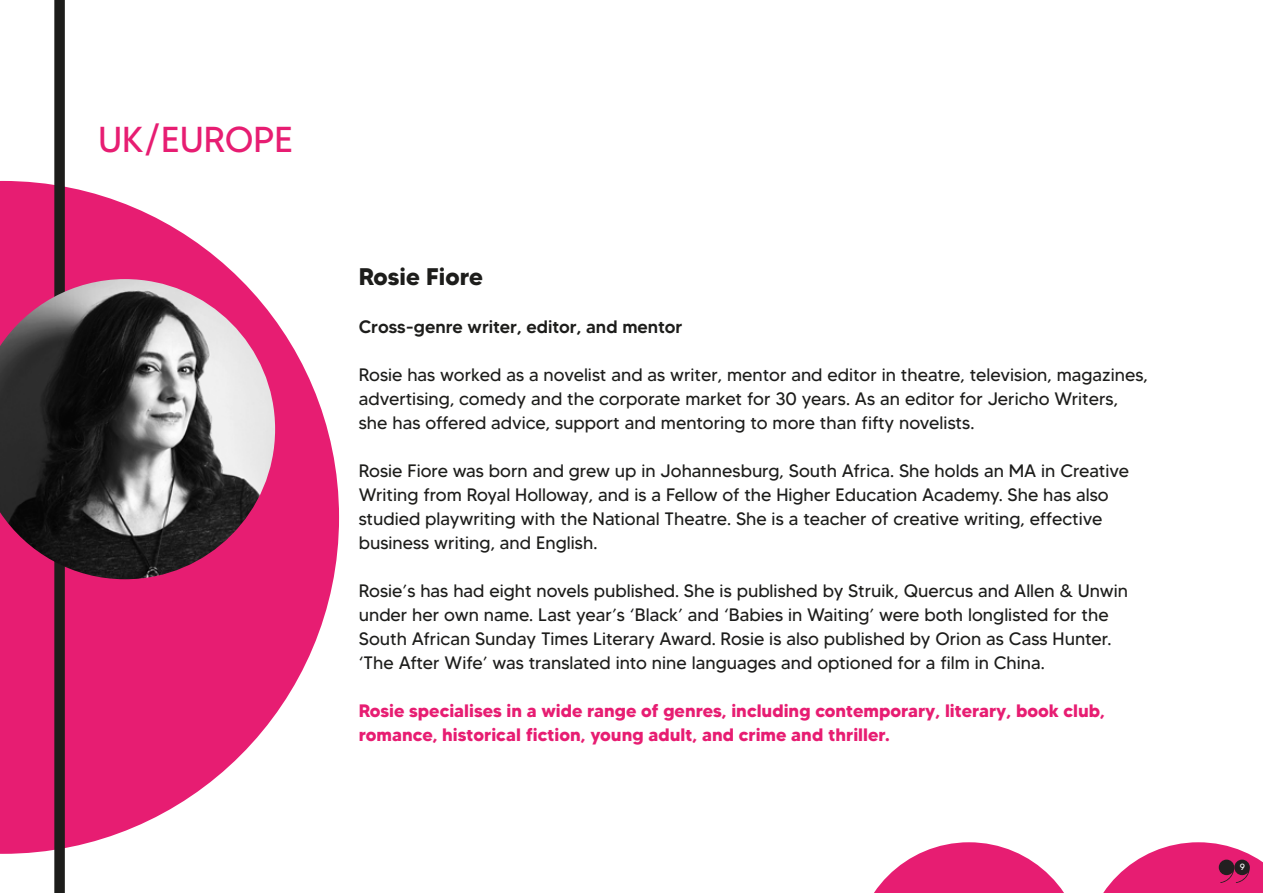
<style>
.page{position:relative;width:1263px;height:893px;background:#fff}
.page>*{position:absolute;margin:0;border:0;box-sizing:border-box;transform-origin:0 0}
.t1{font:36px "MADETOMMY";color:#e71d72}
.t2{font:700 24px "MADETOMMY";color:#1d1d1b}
.t3{font:18px/24px "MADETOMMY";color:#1d1d1b}
.t4{font:700 18px/24px "MADETOMMY";color:#e71d72}
.t5{font:500 18px "MADETOMMY";color:#1d1d1b}
.t6{font:9px "MADETOMMY";color:#fff}
</style>
<div class="page">
<svg style="left:0;top:180px;width:339px;height:674px;fill:#e71d72"></svg>
<div style="left:54px;top:0;width:11px;height:893px;background:#1d1d1b"></div>
<img style="left:0;top:279px;width:275px;height:300px">
<svg style="left:874px;top:842px;width:389px;height:51px"></svg>
<p class="t1" style="left:98px;top:118px;width:197px">UK/EUROPE</p>
<p class="t2" style="left:359px;top:261px;width:126px">Rosie Fiore</p>
<p class="t5" style="left:359px;top:315px;width:325px">Cross-genre writer, editor, and mentor</p>
<p class="t3" style="left:359px;top:362px;width:791px">Rosie has worked as a novelist and as writer, mentor and editor in theatre, television, magazines, advertising, comedy and the corporate market for 30 years. As an editor for Jericho Writers, she has offered advice, support and mentoring to more than fifty novelists.</p>
<p class="t3" style="left:359px;top:458px;width:772px">Rosie Fiore was born and grew up in Johannesburg, South Africa. She holds an MA in Creative Writing from Royal Holloway, and is a Fellow of the Higher Education Academy. She has also studied playwriting with the National Theatre. She is a teacher of creative writing, effective business writing, and English.</p>
<p class="t3" style="left:359px;top:578px;width:771px">Rosie’s has had eight novels published. She is published by Struik, Quercus and Allen &amp; Unwin under her own name. Last year’s ‘Black’ and ‘Babies in Waiting’ were both longlisted for the South African Sunday Times Literary Award. Rosie is also published by Orion as Cass Hunter. ‘The After Wife’ was translated into nine languages and optioned for a film in China.</p>
<p class="t4" style="left:359px;top:698px;width:748px">Rosie specialises in a wide range of genres, including contemporary, literary, book club, romance, historical fiction, young adult, and crime and thriller.</p>
<p class="t6" style="left:1240px;top:862px;width:7px">9</p>
</div>
